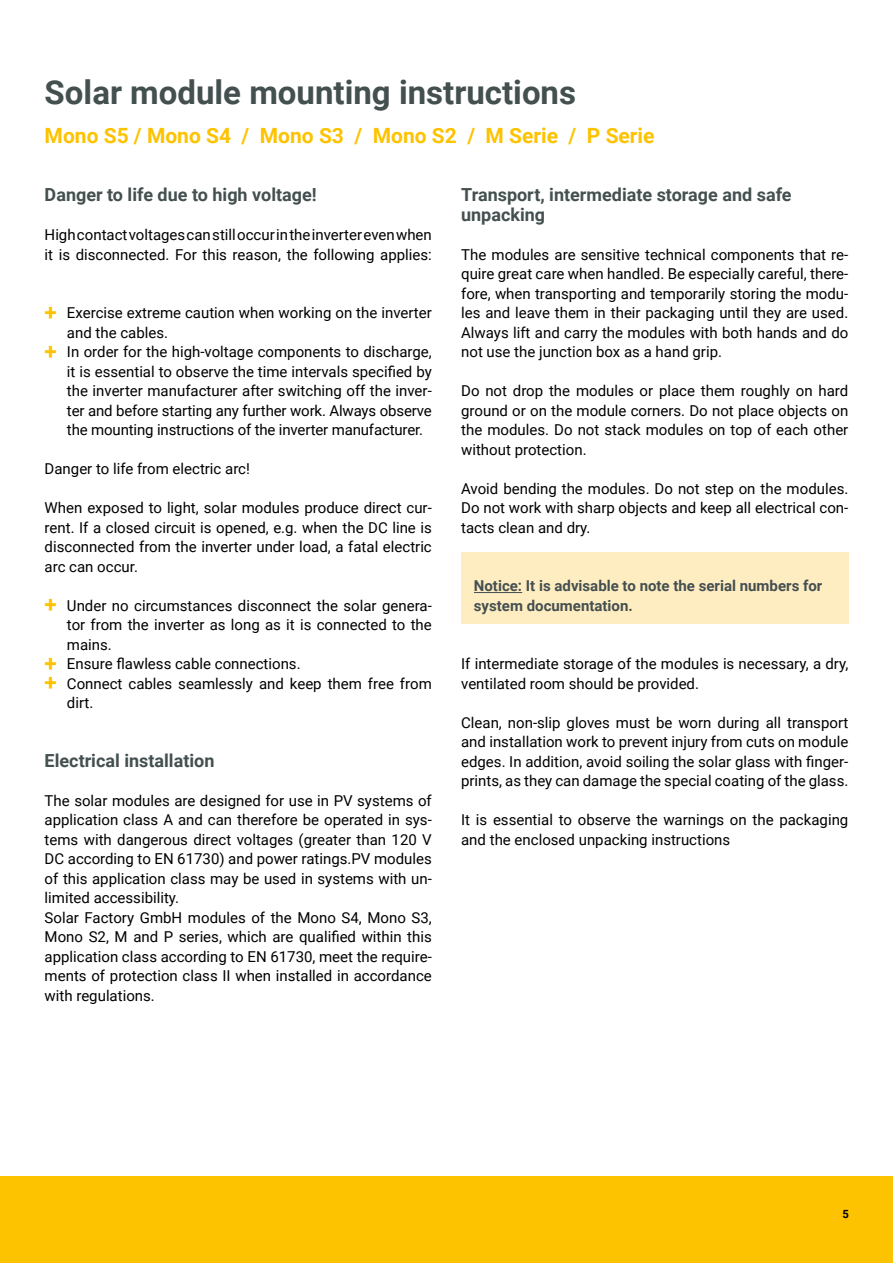
<style>
.page{position:relative;width:893px;height:1263px;background:#fff}
.page>*{position:absolute;margin:0;border:0;box-sizing:border-box;transform-origin:0 0}
.t1{font:700 33px "Roboto";color:#444f50}
.t2{font:700 21px "Roboto";color:#fdc300}
.t3{font:700 18px/19.5px "Roboto";color:#444f50}
.t4{font:15px/19.5px "Roboto";color:#000;text-align:justify}
.t5{font:700 15px/19.5px "Roboto";color:#444f50}
.t6{font:700 11.25px "Roboto";color:#000}
.s1{font-weight:700;font-size:22.5px;color:#fdc300}
</style>
<div class="page">
<div style="left:0;top:1176px;width:893px;height:87px;background:#fdc300"></div>
<div style="left:461px;top:552px;width:387px;height:72px;background:#ffedc2"></div>
<hr style="left:474px;top:592px;width:48px;height:1px;background:#444f50">
<h1 class="t1" style="left:45px;top:69px;width:533px">Solar module mounting instructions</h1>
<h2 class="t2" style="left:45px;top:121px;width:611px">Mono S5 / Mono S4 / Mono S3 / Mono S2 / M Serie / P Serie</h2>
<p class="t3" style="left:45px;top:185px;width:274px">Danger to life due to high voltage!</p>
<p class="t4" style="left:45px;top:225px;width:389px">High contact voltages can still occur in the inverter even when it is disconnected. For this reason, the following applies:</p>
<p class="t4" style="left:45px;top:303px;width:389px"><span class="s1">+</span> Exercise extreme caution when working on the inverter</p>
<p class="t4" style="left:67px;top:322px;width:103px">and the cables.</p>
<p class="t4" style="left:45px;top:342px;width:389px"><span class="s1">+</span> In order for the high-voltage components to discharge,</p>
<p class="t4" style="left:67px;top:361px;width:366px">it is essential to observe the time intervals specified by</p>
<p class="t4" style="left:67px;top:381px;width:366px">the inverter manufacturer after switching off the inver-</p>
<p class="t4" style="left:67px;top:400px;width:366px">ter and before starting any further work. Always observe</p>
<p class="t4" style="left:67px;top:420px;width:358px">the mounting instructions of the inverter manufacturer.</p>
<p class="t4" style="left:45px;top:459px;width:207px">Danger to life from electric arc!</p>
<p class="t4" style="left:45px;top:498px;width:389px">When exposed to light, solar modules produce direct cur&shy;rent. If a closed circuit is opened, e.g. when the DC line is disconnected from the inverter under load, a fatal electric arc can occur.</p>
<p class="t4" style="left:45px;top:595px;width:389px"><span class="s1">+</span> Under no circumstances disconnect the solar genera-</p>
<p class="t4" style="left:67px;top:615px;width:366px">tor from the inverter as long as it is connected to the</p>
<p class="t4" style="left:67px;top:634px;width:46px">mains.</p>
<p class="t4" style="left:45px;top:654px;width:257px"><span class="s1">+</span> Ensure flawless cable connections.</p>
<p class="t4" style="left:45px;top:673px;width:389px"><span class="s1">+</span> Connect cables seamlessly and keep them free from</p>
<p class="t4" style="left:67px;top:693px;width:28px">dirt.</p>
<p class="t3" style="left:45px;top:750px;width:171px">Electrical installation</p>
<p class="t4" style="left:45px;top:790px;width:389px;text-align:left">The solar modules are designed for use in PV systems of application class A and can therefore be operated in sys&shy;tems with dangerous direct voltages (greater than 120 V DC according to EN 61730) and power ratings.PV modules of this application class may be used in systems with un&shy;limited accessibility.<br>Solar Factory GmbH modules of the Mono S4, Mono S3, Mono S2, M and P series, which are qualified within this application class according to EN 61730, meet the require&shy;ments of protection class II when installed in accordance with regulations.</p>
<p class="t3" style="left:461px;top:185px;width:332px">Transport, intermediate storage and safe unpacking</p>
<p class="t4" style="left:461px;top:244px;width:389px">The modules are sensitive technical components that re&shy;quire great care when handled. Be especially careful, there&shy;fore, when transporting and temporarily storing the modu&shy;les and leave them in their packaging until they are used.<br>Always lift and carry the modules with both hands and do not use the junction box as a hand grip.</p>
<p class="t4" style="left:461px;top:381px;width:389px">Do not drop the modules or place them roughly on hard ground or on the module corners. Do not place objects on the modules. Do not stack modules on top of each other without protection.</p>
<p class="t4" style="left:461px;top:478px;width:389px">Avoid bending the modules. Do not step on the modules.<br>Do not work with sharp objects and keep all electrical con&shy;tacts clean and dry.</p>
<p class="t5" style="left:474px;top:576px;width:350px">Notice: It is advisable to note the serial numbers for system documentation.</p>
<p class="t4" style="left:461px;top:654px;width:389px">If intermediate storage of the modules is necessary, a dry, ventilated room should be provided.</p>
<p class="t4" style="left:461px;top:712px;width:389px">Clean, non-slip gloves must be worn during all transport and installation work to prevent injury from cuts on module edges. In addition, avoid soiling the solar glass with finger&shy;prints, as they can damage the special coating of the glass.</p>
<p class="t4" style="left:461px;top:810px;width:389px">It is essential to observe the warnings on the packaging and the enclosed unpacking instructions</p>
<p class="t6" style="left:842px;top:1206px;width:8px">5</p>
</div>
